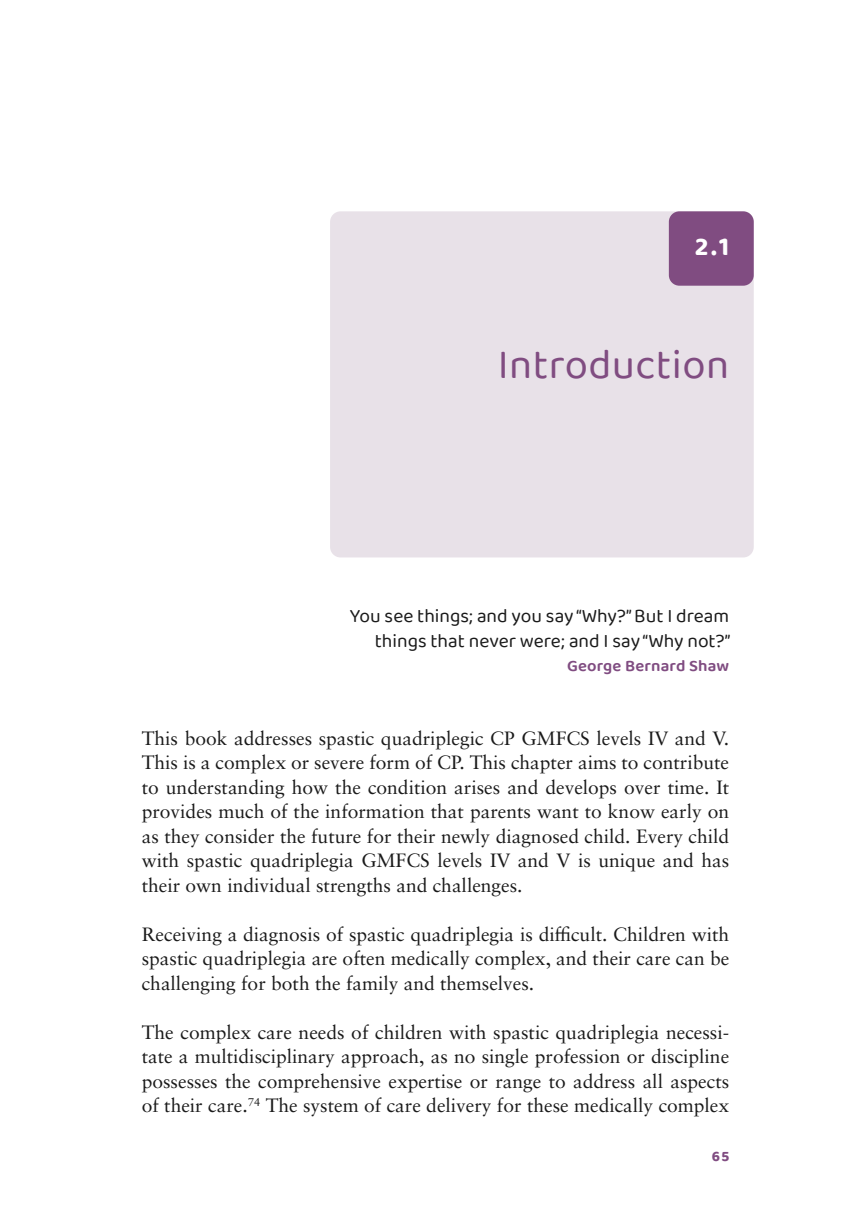
<style>
.page{position:relative;width:843px;height:1211px;background:#fff}
.page>*{position:absolute;margin:0;border:0;box-sizing:border-box;transform-origin:0 0}
.section_title{font:42px "Baloo 2";letter-spacing:.01em;color:#804c81}
.section_number{font:700 26.25px "Baloo 2";color:#fff}
.BODY{font:19.25px/24.5px "Sabon LT Pro";color:#1a1a1a;text-align:justify}
.chapter_quotes{font:19.25px/24.5px "Baloo 2";color:#1a1a1a;text-align:right}
.chapter_quote_credit{font:600 16.62px "Baloo 2";letter-spacing:.01em;color:#804c81}
.t1{font:700 14.88px "Baloo 2";color:#804c81}
</style>
<div class="page">
<div style="left:330px;top:211px;width:424px;height:346px;background:#e8e1e8;border-radius:10px"></div>
<div style="left:669px;top:211px;width:85px;height:75px;background:#804c81;border-radius:10px"></div>
<p class="section_number" style="left:695px;top:231px;width:36px">2.1</p>
<p class="section_title" style="left:498px;top:335px;width:233px">Introduction</p>
<p class="chapter_quotes" style="left:350px;top:605px;width:382px">You see things; and you say “Why?” But I dream things that never were; and I say “Why not?”</p>
<p class="chapter_quote_credit" style="left:567px;top:654px;width:164px">George Bernard Shaw</p>
<p class="BODY" style="left:142px;top:725px;width:589px">This book addresses spastic quadriplegic CP GMFCS levels IV and V.<br>This is a complex or severe form of CP. This chapter aims to contribute to understanding how the condition arises and develops over time. It provides much of the information that parents want to know early on as they consider the future for their newly diagnosed child. Every child with spastic quadriplegia GMFCS levels IV and V is unique and has their own individual strengths and challenges.</p>
<p class="BODY" style="left:142px;top:921px;width:589px">Receiving a diagnosis of spastic quadriplegia is difficult. Children with spastic quadriplegia are often medically complex, and their care can be challenging for both the family and themselves.</p>
<p class="BODY" style="left:142px;top:1019px;width:589px">The complex care needs of children with spastic quadriplegia necessi&shy;tate a multidisciplinary approach, as no single profession or discipline possesses the comprehensive expertise or range to address all aspects of their care.<sup>74</sup> The system of care delivery for these medically complex</p>
<p class="t1" style="left:712px;top:1147px;width:19px">65</p>
</div>
